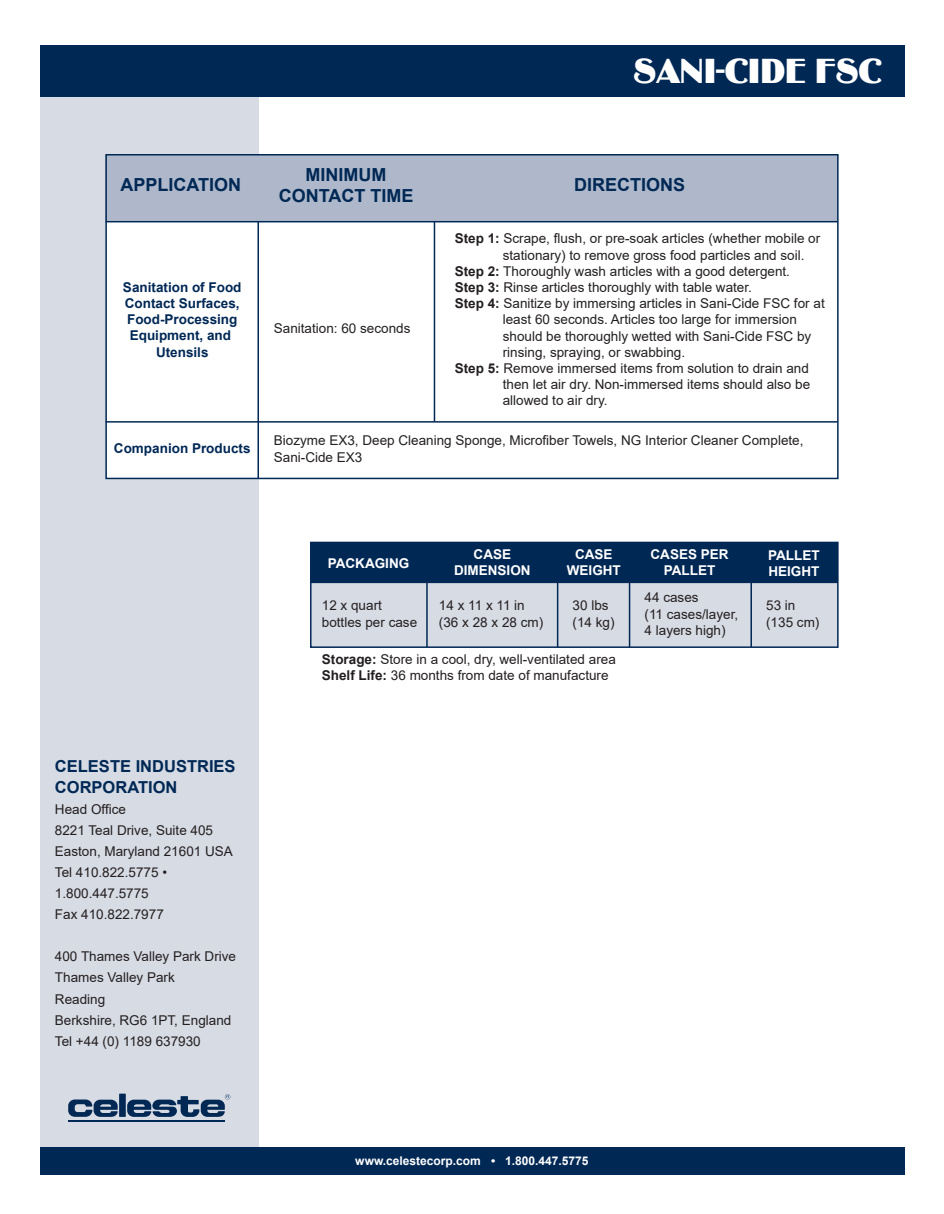
<style>
.page{position:relative;width:944px;height:1214px;background:#fff}
.page>*{position:absolute;margin:0;border:0;box-sizing:border-box;transform-origin:0 0}
.t1{font:36px "Binner DEE";color:#fff}
.t2{font:700 18px/21.6px "Arial";color:#002855;text-align:center}
.t3{font:700 16.5px/21px "Arial";color:#002855}
.t4{font:13.5px/21px "Arial";color:#231f20}
.t5{font:700 13.5px/16.2px "Arial";color:#002855;text-align:center}
.t6{font:700 13.5px/16.2px "Arial";color:#fff;text-align:center}
.t7{font:700 12px "Arial";color:#fff}
.s1{font-weight:700}
</style>
<div class="page">
<div style="left:311px;top:582px;width:526px;height:65px;background:#d7dbe4"></div>
<div style="left:40px;top:45px;width:219px;height:1129px;background:#d7dbe4"></div>
<div style="left:40px;top:45px;width:864px;height:52px;background:#002855"></div>
<div style="left:40px;top:1147px;width:864px;height:27px;background:#002855"></div>
<div style="left:119px;top:1093px;width:7px;height:23px;background:#002855"></div>
<svg style="left:68px;top:1099px;width:50px;height:17px"></svg>
<hr style="left:68px;top:1120px;width:157px;height:1px;background:#002855">
<svg style="left:127px;top:1094px;width:103px;height:22px"></svg>
<div style="left:106px;top:155px;width:731px;height:323px;background:#fff"></div>
<div style="left:106px;top:155px;width:731px;height:67px;background:#aeb8ca"></div>
<hr style="left:257px;top:222px;width:2px;height:256px;background:#002855">
<div style="left:105px;top:154px;width:733px;height:325px;border:2px solid #002855"></div>
<hr style="left:434px;top:222px;width:1px;height:200px;background:#002855">
<hr style="left:106px;top:221px;width:731px;height:1px;background:#002855">
<div style="left:311px;top:542px;width:526px;height:40px;background:#002855"></div>
<div style="left:310px;top:541px;width:528px;height:107px;border:2px solid #002855"></div>
<hr style="left:426px;top:543px;width:2px;height:104px;background:#002855">
<hr style="left:557px;top:543px;width:1px;height:104px;background:#002855">
<hr style="left:628px;top:543px;width:2px;height:104px;background:#002855">
<hr style="left:750px;top:543px;width:2px;height:104px;background:#002855">
<hr style="left:311px;top:581px;width:526px;height:2px;background:#002855">
<hr style="left:106px;top:421px;width:731px;height:1px;background:#002855">
<h1 class="t1" style="left:633px;top:51px;width:250px">SANI-CIDE FSC</h1>
<h2 class="t2" style="left:279px;top:164px;width:136px">MINIMUM<br>CONTACT TIME</h2>
<h2 class="t2" style="left:120px;top:174px;width:122px">APPLICATION</h2>
<h2 class="t2" style="left:574px;top:174px;width:113px">DIRECTIONS</h2>
<p class="t5" style="left:123px;top:279px;width:120px">Sanitation of Food<br>Contact Surfaces,<br>Food-Processing<br>Equipment, and<br>Utensils</p>
<p class="t5" style="left:114px;top:440px;width:138px">Companion Products</p>
<p class="t4" style="left:454px;top:228px;width:367px"><span class="s1">Step 1:</span> Scrape, flush, or pre-soak articles (whether mobile or</p>
<p class="t4" style="left:502px;top:244px;width:303px">stationary) to remove gross food particles and soil.</p>
<p class="t4" style="left:454px;top:260px;width:337px"><span class="s1">Step 2:</span> Thoroughly wash articles with a good detergent.</p>
<p class="t4" style="left:454px;top:276px;width:299px"><span class="s1">Step 3:</span> Rinse articles thoroughly with table water.</p>
<p class="t4" style="left:454px;top:293px;width:371px"><span class="s1">Step 4:</span> Sanitize by immersing articles in Sani-Cide FSC for at</p>
<p class="t4" style="left:502px;top:309px;width:296px">least 60 seconds. Articles too large for immersion</p>
<p class="t4" style="left:502px;top:325px;width:310px">should be thoroughly wetted with Sani-Cide FSC by</p>
<p class="t4" style="left:502px;top:341px;width:184px">rinsing, spraying, or swabbing.</p>
<p class="t4" style="left:454px;top:357px;width:356px"><span class="s1">Step 5:</span> Remove immersed items from solution to drain and</p>
<p class="t4" style="left:502px;top:374px;width:309px">then let air dry. Non-immersed items should also be</p>
<p class="t4" style="left:502px;top:390px;width:106px">allowed to air dry.</p>
<p class="t4" style="left:274px;top:432px;width:531px;line-height:16.2px">Biozyme EX3, Deep Cleaning Sponge, Microfiber Towels, NG Interior Cleaner Complete,<br>Sani-Cide EX3</p>
<p class="t4" style="left:274px;top:317px;width:138px">Sanitation: 60 seconds</p>
<p class="t3" style="left:55px;top:756px;width:182px">CELESTE INDUSTRIES<br>CORPORATION</p>
<p class="t4" style="left:55px;top:799px;width:179px">Head Office<br>8221 Teal Drive, Suite 405<br>Easton, Maryland 21601 USA<br>Tel 410.822.5775 •<br>1.800.447.5775<br>Fax 410.822.7977</p>
<p class="t4" style="left:55px;top:946px;width:183px">400 Thames Valley Park Drive<br>Thames Valley Park<br>Reading<br>Berkshire, RG6 1PT, England<br>Tel +44 (0) 1189 637930</p>
<p class="t6" style="left:328px;top:555px;width:83px">PACKAGING</p>
<p class="t6" style="left:454px;top:546px;width:78px">CASE<br>DIMENSION</p>
<p class="t6" style="left:567px;top:546px;width:55px">CASE<br>WEIGHT</p>
<p class="t6" style="left:650px;top:546px;width:80px">CASES PER<br>PALLET</p>
<p class="t6" style="left:768px;top:547px;width:53px;text-align:left">PALLET<br>HEIGHT</p>
<p class="t4" style="left:322px;top:597px;width:97px;line-height:16.2px">12 x quart bottles per case</p>
<p class="t4" style="left:322px;top:651px;width:295px;line-height:16.2px"><span class="s1">Storage:</span> Store in a cool, dry, well-ventilated area<br><span class="s1">Shelf Life:</span> 36 months from date of manufacture</p>
<p class="t4" style="left:439px;top:597px;width:106px;line-height:16.2px">14 x 11 x 11 in (36 x 28 x 28 cm)</p>
<p class="t4" style="left:572px;top:597px;width:44px;line-height:16.2px">30 lbs (14 kg)</p>
<p class="t4" style="left:644px;top:589px;width:95px;line-height:16.2px">44 cases<br>(11 cases/layer,<br>4 layers high)</p>
<p class="t4" style="left:766px;top:597px;width:55px;line-height:16.2px">53 in (135 cm)</p>
<p class="t7" style="left:355px;top:1152px;width:235px">www.celestecorp.com • 1.800.447.5775</p>
</div>
